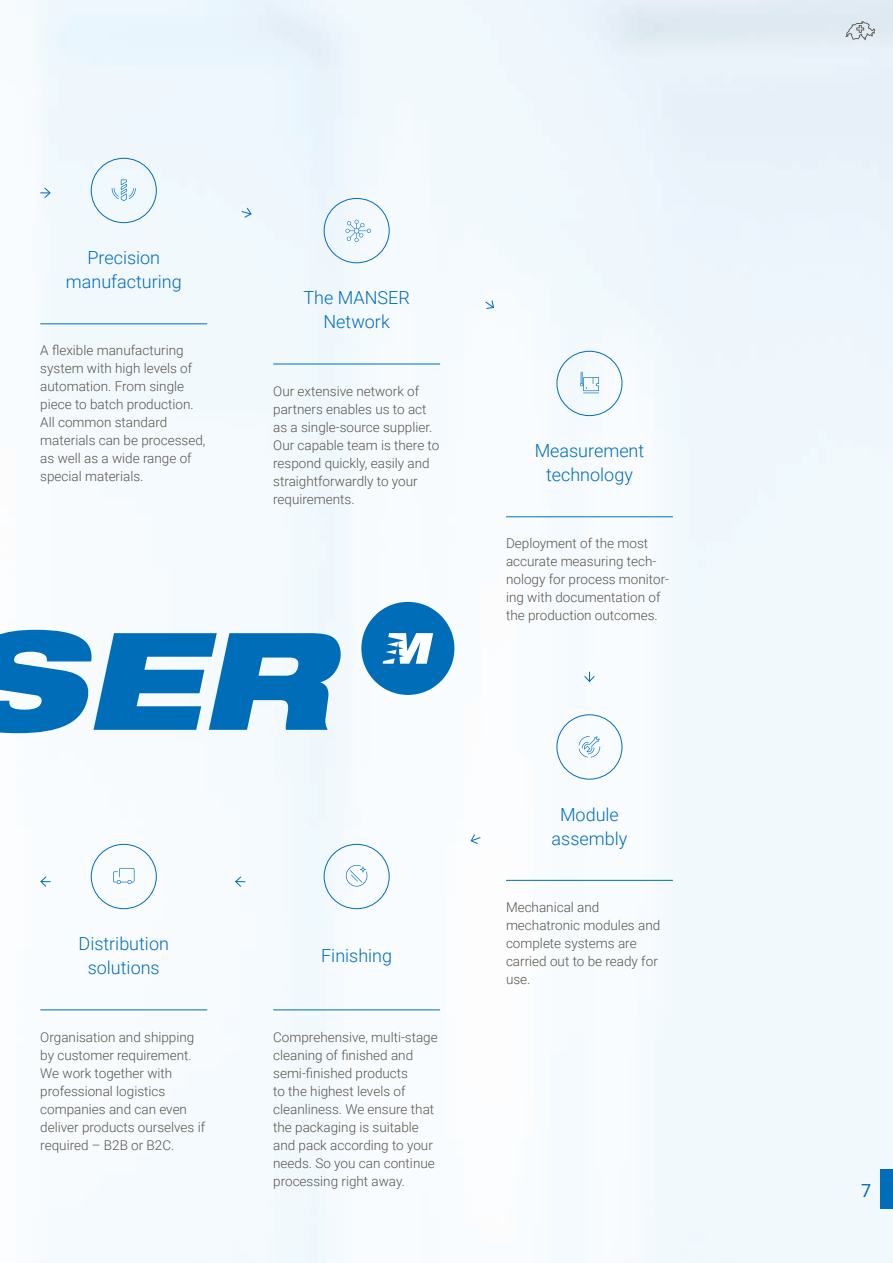
<style>
.page{position:relative;width:893px;height:1263px;background:#fff}
.page>*{position:absolute;margin:0;border:0;box-sizing:border-box;transform-origin:0 0}
.t1{font:300 18px/24px "Roboto";color:#006db8;text-align:center}
.t2{font:18px "Roboto";color:#006db8}
.t3{font:300 13.5px/18px "Roboto";color:#57544c}
</style>
<div class="page">
<img style="left:10px;top:0;width:883px;height:1263px">
<div style="left:880px;top:1169px;width:13px;height:39px;background:#006db8"></div>
<div style="left:361px;top:602px;width:93px;height:93px;background:#006db8;border-radius:50%"></div>
<svg style="left:383px;top:633px;width:50px;height:31px"></svg>
<svg style="left:0;top:630px;width:342px;height:103px"></svg>
<div style="left:91px;top:158px;width:66px;height:65px;border:1px solid #006db8;border-radius:50%"></div>
<svg style="left:112px;top:180px;width:24px;height:21px"></svg>
<div style="left:324px;top:198px;width:66px;height:65px;border:1px solid #006db8;border-radius:50%"></div>
<svg style="left:345px;top:220px;width:26px;height:22px"></svg>
<div style="left:557px;top:351px;width:65px;height:65px;border:1px solid #006db8;border-radius:50%"></div>
<svg style="left:580px;top:372px;width:19px;height:22px"></svg>
<div style="left:324px;top:844px;width:66px;height:65px;border:1px solid #006db8;border-radius:50%"></div>
<svg style="left:346px;top:865px;width:21px;height:21px"></svg>
<hr style="left:273px;top:364px;width:167px;height:1px;background:#006db8">
<hr style="left:506px;top:516px;width:167px;height:1px;background:#006db8">
<hr style="left:273px;top:1009px;width:167px;height:1px;background:#006db8">
<hr style="left:40px;top:323px;width:167px;height:1px;background:#006db8">
<div style="left:557px;top:714px;width:65px;height:65px;border:1px solid #006db8;border-radius:50%"></div>
<svg style="left:579px;top:736px;width:21px;height:21px"></svg>
<hr style="left:506px;top:880px;width:167px;height:1px;background:#006db8">
<div style="left:91px;top:844px;width:66px;height:65px;border:1px solid #006db8;border-radius:50%"></div>
<svg style="left:113px;top:868px;width:21px;height:16px"></svg>
<hr style="left:40px;top:1009px;width:167px;height:1px;background:#006db8">
<svg style="left:584px;top:672px;width:11px;height:10px"></svg>
<svg style="left:40px;top:187px;width:11px;height:12px"></svg>
<svg style="left:241px;top:207px;width:11px;height:11px"></svg>
<svg style="left:485px;top:300px;width:10px;height:9px"></svg>
<svg style="left:470px;top:833px;width:11px;height:12px"></svg>
<svg style="left:235px;top:876px;width:10px;height:11px"></svg>
<svg style="left:845px;top:21px;width:30px;height:19px"></svg>
<svg style="left:40px;top:876px;width:11px;height:11px"></svg>
<h1 class="t1" style="left:66px;top:245px;width:117px">Precision manufacturing</h1>
<p class="t3" style="left:40px;top:341px;width:167px">A flexible manufacturing system with high levels of automation. From single piece to batch production.<br>All common standard materials can be processed, as well as a wide range of special materials.</p>
<h1 class="t1" style="left:303px;top:285px;width:108px">The MANSER<br>Network</h1>
<p class="t3" style="left:273px;top:381px;width:168px">Our extensive network of partners enables us to act as a single-source supplier.<br>Our capable team is there to respond quickly, easily and straightforwardly to your requirements.</p>
<h1 class="t1" style="left:535px;top:438px;width:111px">Measurement technology</h1>
<p class="t3" style="left:506px;top:534px;width:165px">Deployment of the most accurate measuring tech&shy;nology for process monitor&shy;ing with documentation of the production outcomes.</p>
<h1 class="t1" style="left:79px;top:931px;width:92px">Distribution solutions</h1>
<p class="t3" style="left:40px;top:1027px;width:166px">Organisation and shipping by customer requirement.<br>We work together with professional logistics companies and can even deliver products ourselves if required – B2B or B2C.</p>
<h1 class="t1" style="left:321px;top:943px;width:72px">Finishing</h1>
<p class="t3" style="left:273px;top:1027px;width:166px">Comprehensive, multi-stage cleaning of finished and semi-finished products<br>to the highest levels of cleanliness. We ensure that the packaging is suitable and pack according to your needs. So you can continue processing right away.</p>
<h1 class="t1" style="left:552px;top:801px;width:77px">Module assembly</h1>
<p class="t3" style="left:506px;top:898px;width:156px">Mechanical and mechatronic modules and complete systems are carried out to be ready for use.</p>
<h1 class="t2" style="left:861px;top:1177px;width:12px">7</h1>
</div>
